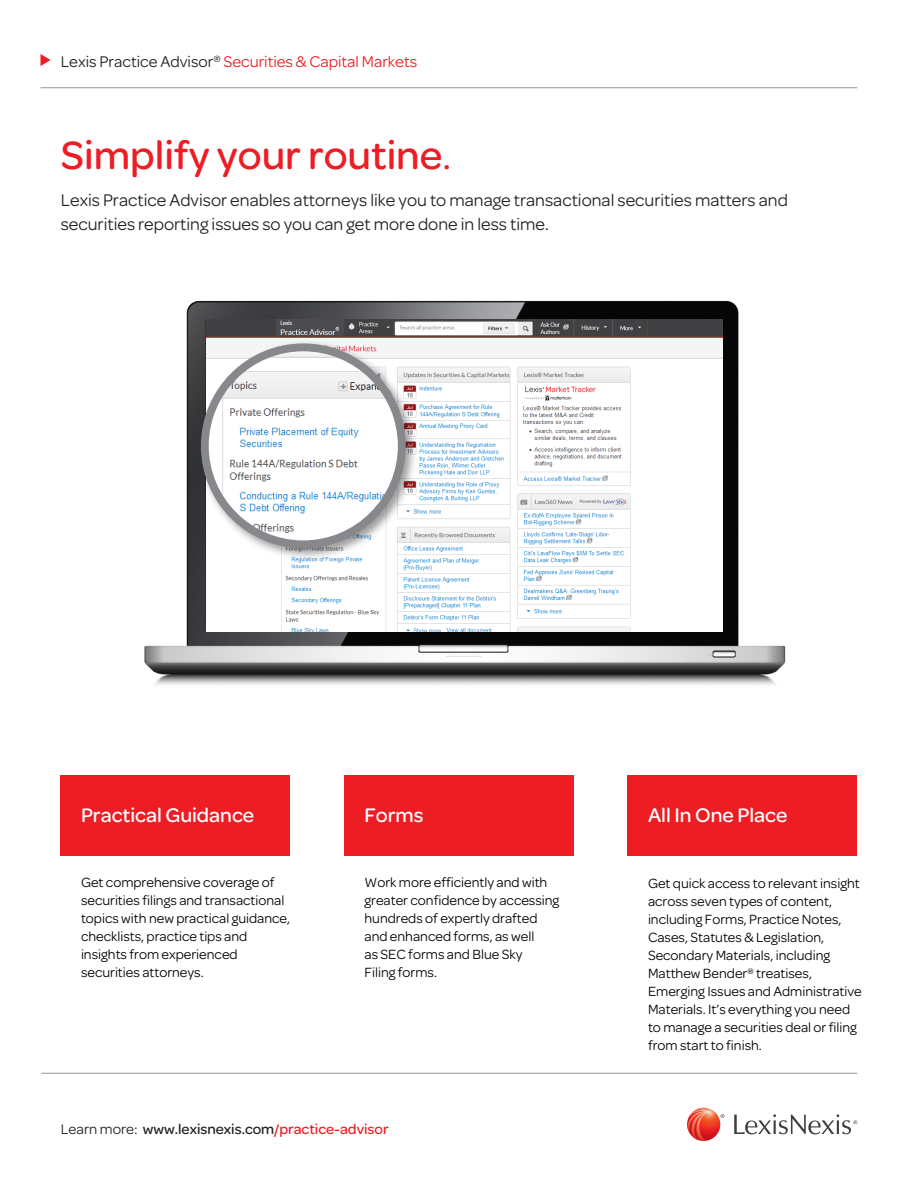
<style>
.page{position:relative;width:918px;height:1188px;background:#fff}
.page>*{position:absolute;margin:0;border:0;box-sizing:border-box;transform-origin:0 0}
.t1{font:500 42px "Omnes";color:#ee1d23}
.body{font:500 21px "Omnes";color:#fff}
.t2{font:18px/24px "Omnes";color:#231f20}
.t3{font:16.5px "Omnes";color:#ee1d23}
.footer_URL{font:500 15px "Omnes";color:#231f20}
.t4{font:14.25px/18px "Omnes";color:#000}
.s1{color:#231f20}
.s2{font-weight:400}
.s3{color:#ee1d23}
</style>
<div class="page">
<img style="left:144px;top:300px;width:642px;height:385px">
<img style="left:206px;top:320px;width:516px;height:312px">
<div style="left:197px;top:340px;width:221px;height:220px;background:#231f20;opacity:.45"></div>
<img style="left:205px;top:347px;width:197px;height:197px;border-radius:98px">
<div style="left:201px;top:343px;width:205px;height:205px;border:8px solid #86888b;border-radius:50%"></div>
<svg style="left:40px;top:54px;width:11px;height:12px"></svg>
<hr style="left:40px;top:87px;width:817px;height:1px;background:#939598">
<hr style="left:41px;top:1073px;width:816px;height:1px;background:#939598">
<div style="left:61px;top:775px;width:229px;height:81px;background:#ee1d23"></div>
<div style="left:344px;top:775px;width:230px;height:81px;background:#ee1d23"></div>
<div style="left:628px;top:775px;width:229px;height:81px;background:#ee1d23"></div>
<svg style="left:687px;top:1108px;width:33px;height:33px"></svg>
<svg style="left:687px;top:1108px;width:27px;height:33px"></svg>
<svg style="left:721px;top:1114px;width:3px;height:4px"></svg>
<svg style="left:734px;top:1114px;width:123px;height:21px"></svg>
<p class="t3" style="left:61px;top:53px;width:358px"><span class="s1">Lexis Practice Advisor</span><sup>®</sup> Securities &amp; Capital Markets</p>
<p class="t1" style="left:61px;top:131px;width:392px">Simplify your routine<span class="s2">.</span></p>
<p class="t2" style="left:61px;top:188px;width:729px">Lexis Practice Advisor enables attorneys like you to manage transactional securities matters and securities reporting issues so you can get more done in less time.</p>
<p class="body" style="left:81px;top:804px;width:175px">Practical Guidance</p>
<p class="body" style="left:364px;top:804px;width:61px">Forms</p>
<p class="body" style="left:648px;top:804px;width:141px">All In One Place</p>
<p class="t4" style="left:81px;top:873px;width:211px">Get comprehensive coverage of securities filings and transactional topics with new practical guidance, checklists, practice tips and insights from experienced securities attorneys.</p>
<p class="t4" style="left:364px;top:873px;width:196px">Work more efficiently and with greater confidence by accessing hundreds of expertly drafted and enhanced forms, as well<br>as SEC forms and Blue Sky<br>Filing forms.</p>
<p class="t4" style="left:648px;top:875px;width:215px">Get quick access to relevant insight across seven types of content, including Forms, Practice Notes,<br>Cases, Statutes &amp; Legislation,<br>Secondary Materials, including<br>Matthew Bender<sup>®</sup> treatises,<br>Emerging Issues and Administrative<br>Materials. It’s everything you need to manage a securities deal or filing from start to finish.</p>
<p class="footer_URL" style="left:61px;top:1121px;width:329px"><span class="s2">Learn more:</span> www.lexisnexis.com<span class="s3">/practice-advisor</span></p>
</div>
